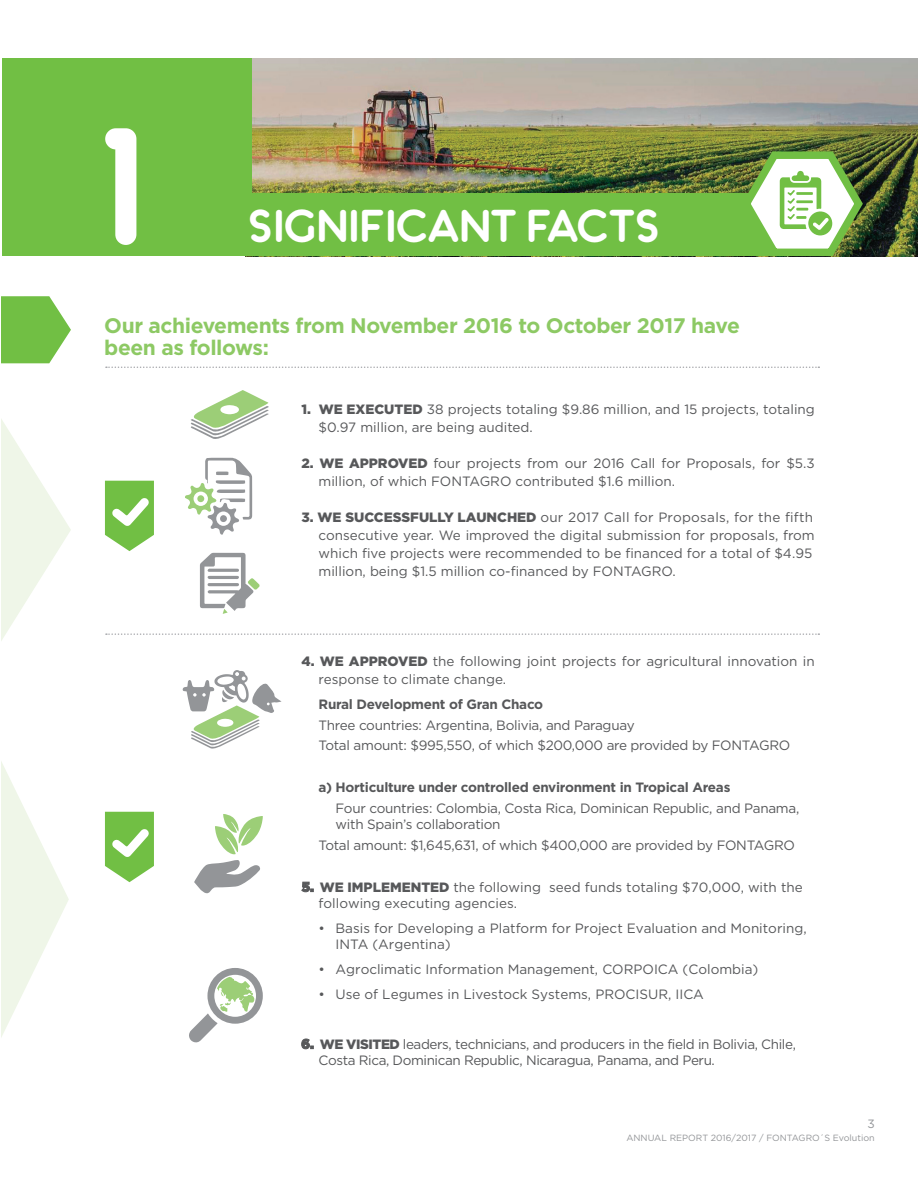
<style>
.page{position:relative;width:918px;height:1188px;background:#fff}
.page>*{position:absolute;margin:0;border:0;box-sizing:border-box;transform-origin:0 0}
.t1{font:168.45px "Knigsberg";color:#fff}
.t2{font:46.5px "Knigsberg";letter-spacing:-.02em;color:#fff}
.t3{font:700 21px/22px "Gotham";letter-spacing:-.02em;color:#8dc964}
.t4{font:13.5px/18px "Gotham";color:#57585a}
.t5{font:13.5px/20.7px "Gotham";letter-spacing:-.02em;color:#57585a}
.t6{font:13.5px/16px "Gotham";letter-spacing:-.03em;color:#57585a}
.t7{font:700 13.5px "Gotham";letter-spacing:-.02em;color:#57585a}
.t8{font:12px "Gotham";color:#939598}
.t9{font:9px "Gotham";color:#939598}
.s1{font-weight:900}
</style>
<div class="page">
<svg style="left:1px;top:419px;width:70px;height:222px"></svg>
<svg style="left:1px;top:761px;width:68px;height:276px"></svg>
<svg style="left:1px;top:296px;width:70px;height:67px;background:#87c961"></svg>
<img style="left:252px;top:58px;width:666px;height:198px">
<div style="left:2px;top:0;width:250px;height:229px;background:#71bf44"></div>
<svg style="left:185px;top:458px;width:67px;height:77px"></svg>
<div style="left:220px;top:515px;width:7px;height:7px;background:#939598;border-radius:50%"></div>
<div style="left:197px;top:495px;width:7px;height:7px;background:#9cce77;border-radius:50%"></div>
<svg style="left:191px;top:390px;width:78px;height:49px"></svg>
<svg style="left:105px;top:481px;width:49px;height:70px"></svg>
<svg style="left:105px;top:812px;width:49px;height:70px"></svg>
<svg style="left:194px;top:860px;width:66px;height:34px"></svg>
<svg style="left:215px;top:814px;width:48px;height:40px"></svg>
<svg style="left:106px;top:633px;width:713px;height:2px"></svg>
<svg style="left:106px;top:367px;width:713px;height:1px"></svg>
<svg style="left:183px;top:670px;width:99px;height:79px"></svg>
<svg style="left:200px;top:553px;width:60px;height:61px"></svg>
<svg style="left:189px;top:968px;width:74px;height:75px"></svg>
<div style="left:2px;top:193px;width:815px;height:63px;background:#71bf44"></div>
<div style="left:0;top:0;width:918px;height:58px;background:#fff"></div>
<svg style="left:738px;top:148px;width:129px;height:109px"></svg>
<h1 class="t1" style="left:105px;top:83px;width:49px">1</h1>
<h2 class="t2" style="left:250px;top:197px;width:414px">SIGNIFICANT FACTS</h2>
<h3 class="t3" style="left:104px;top:314px;width:637px">Our achievements from November 2016 to October 2017 have been as follows:</h3>
<p class="t4" style="left:319px;top:400px;width:498px;text-indent:-17px"><span class="s1">1. WE EXECUTED</span> 38 projects totaling $9.86 million, and 15 projects, totaling $0.97 million, are being audited.</p>
<p class="t4" style="left:319px;top:454px;width:498px;text-indent:-17px"><span class="s1">2. WE APPROVED</span> four projects from our 2016 Call for Proposals, for $5.3 million, of which FONTAGRO contributed $1.6 million.</p>
<p class="t4" style="left:319px;top:508px;width:498px;text-indent:-17px"><span class="s1">3. WE SUCCESSFULLY LAUNCHED</span> our 2017 Call for Proposals, for the fifth consecutive year. We improved the digital submission for proposals, from which five projects were recommended to be financed for a total of $4.95 million, being $1.5 million co-financed by FONTAGRO.</p>
<p class="t4" style="left:319px;top:652px;width:498px;text-indent:-17px"><span class="s1">4. WE APPROVED</span> the following joint projects for agricultural innovation in response to climate change.</p>
<p class="t7" style="left:319px;top:696px;width:226px">Rural Development of Gran Chaco</p>
<p class="t5" style="left:319px;top:714px;width:473px">Three countries: Argentina, Bolivia, and Paraguay<br>Total amount: $995,550, of which $200,000 are provided by FONTAGRO</p>
<p class="t7" style="left:319px;top:779px;width:413px">a) Horticulture under controlled environment in Tropical Areas</p>
<p class="t5" style="left:336px;top:799px;width:465px;line-height:16.5px">Four countries: Colombia, Costa Rica, Dominican Republic, and Panama, with Spain’s collaboration</p>
<p class="t5" style="left:319px;top:835px;width:478px">Total amount: $1,645,631, of which $400,000 are provided by FONTAGRO</p>
<p class="t4" style="left:319px;top:879px;width:486px;line-height:16px;text-indent:-17px"><span class="s1">5. WE IMPLEMENTED</span> the following seed funds totaling $70,000, with the following executing agencies.</p>
<p class="t4" style="left:336px;top:920px;width:473px;line-height:16px;text-indent:-17px">• Basis for Developing a Platform for Project Evaluation and Monitoring,<br>INTA (Argentina)</p>
<p class="t4" style="left:319px;top:960px;width:441px">• Agroclimatic Information Management, CORPOICA (Colombia)</p>
<p class="t4" style="left:319px;top:985px;width:387px">• Use of Legumes in Livestock Systems, PROCISUR, IICA</p>
<p class="t6" style="left:319px;top:1036px;width:479px;text-indent:-17px"><span class="s1">6. WE VISITED</span> leaders, technicians, and producers in the field in Bolivia, Chile,<br>Costa Rica, Dominican Republic, Nicaragua, Panama, and Peru.</p>
<p class="t8" style="left:867px;top:1117px;width:9px">3</p>
<p class="t9" style="left:626px;top:1133px;width:250px">ANNUAL REPORT 2016/2017 / FONTAGRO´S Evolution</p>
</div>
